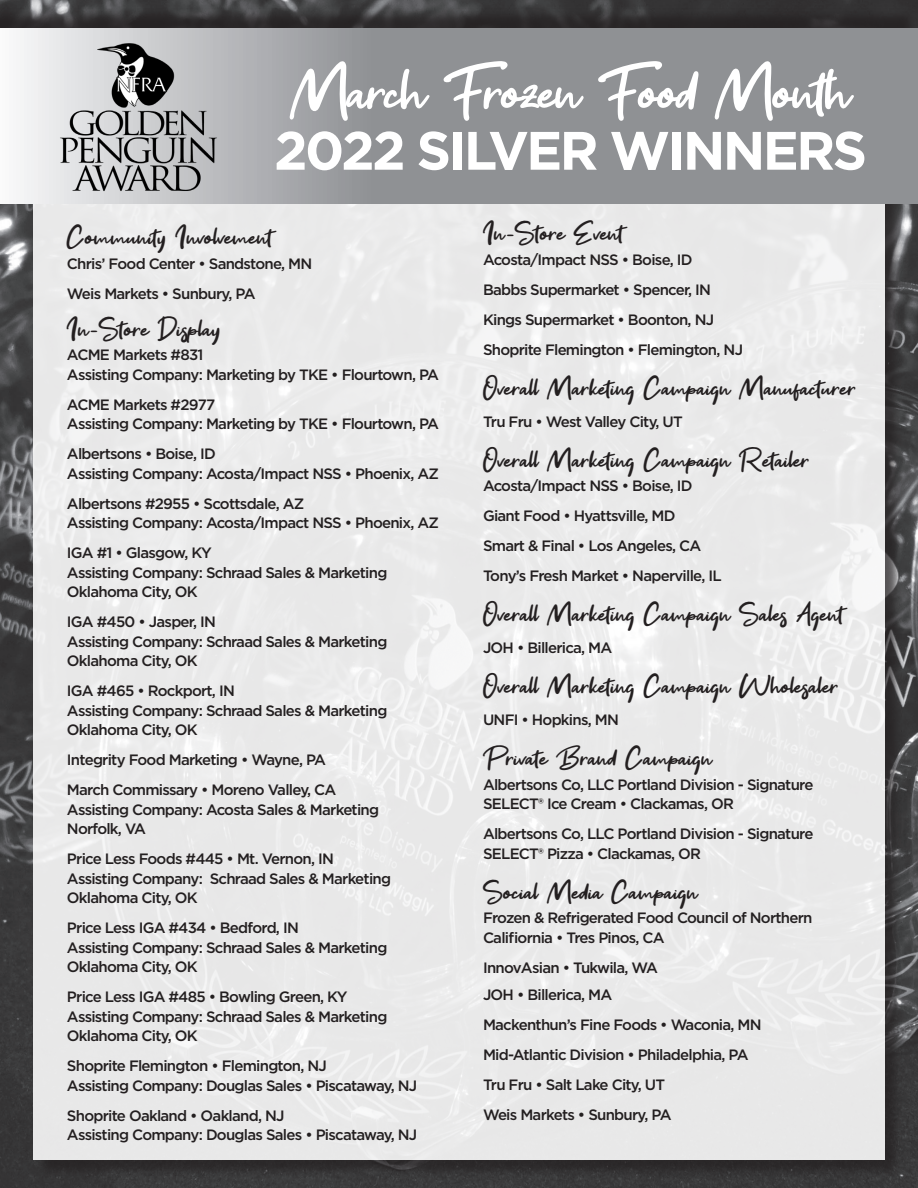
<style>
.page{position:relative;width:918px;height:1188px;background:#fff}
.page>*{position:absolute;margin:0;border:0;box-sizing:border-box;transform-origin:0 0}
.t1{font:78.9px "Get Show";letter-spacing:-.025em;color:#fff}
.t2{font:700 54px "Gotham";letter-spacing:-.05em;color:#fff}
.t3{font:33px "Get Show";color:#231f20}
.t4{font:500 15px/19.5px "Gotham";letter-spacing:-.05em;color:#231f20}
</style>
<div class="page">
<img style="left:0;top:0;width:918px;height:1188px">
<div style="left:36px;top:162px;width:867px;height:1017px;background:#231f20;opacity:.75"></div>
<div style="left:33px;top:160px;width:852px;height:1000px;background:#e9e9e9"></div>
<div style="left:0;top:8px;width:918px;height:193px;background:#231f20;opacity:.75"></div>
<svg style="left:0;top:28px;width:918px;height:176px;background:#9b9da0"></svg>
<img style="left:54px;top:40px;width:169px;height:153px">
<p class="t1" style="left:290px;top:47px;width:563px">March Frozen Food Month</p>
<p class="t2" style="left:274px;top:115px;width:595px">2022 SILVER WINNERS</p>
<p class="t3" style="left:67px;top:219px;width:207px">Community Involvement</p>
<p class="t4" style="left:67px;top:254px;width:247px">Chris’ Food Center • Sandstone, MN</p>
<p class="t4" style="left:67px;top:284px;width:190px">Weis Markets • Sunbury, PA</p>
<p class="t3" style="left:67px;top:310px;width:155px">In-Store Display</p>
<p class="t4" style="left:67px;top:345px;width:138px">ACME Markets #831</p>
<p class="t4" style="left:67px;top:365px;width:374px">Assisting Company: Marketing by TKE • Flourtown, PA</p>
<p class="t4" style="left:67px;top:395px;width:150px">ACME Markets #2977</p>
<p class="t4" style="left:67px;top:414px;width:374px">Assisting Company: Marketing by TKE • Flourtown, PA</p>
<p class="t4" style="left:67px;top:444px;width:150px">Albertsons • Boise, ID</p>
<p class="t4" style="left:67px;top:464px;width:374px">Assisting Company: Acosta/Impact NSS • Phoenix, AZ</p>
<p class="t4" style="left:67px;top:494px;width:239px">Albertsons #2955 • Scottsdale, AZ</p>
<p class="t4" style="left:67px;top:513px;width:374px">Assisting Company: Acosta/Impact NSS • Phoenix, AZ</p>
<p class="t4" style="left:67px;top:543px;width:146px">IGA #1 • Glasgow, KY</p>
<p class="t4" style="left:67px;top:563px;width:322px">Assisting Company: Schraad Sales &amp; Marketing</p>
<p class="t4" style="left:67px;top:582px;width:132px">Oklahoma City, OK</p>
<p class="t4" style="left:67px;top:612px;width:150px">IGA #450 • Jasper, IN</p>
<p class="t4" style="left:67px;top:632px;width:322px">Assisting Company: Schraad Sales &amp; Marketing</p>
<p class="t4" style="left:67px;top:651px;width:132px">Oklahoma City, OK</p>
<p class="t4" style="left:67px;top:681px;width:169px">IGA #465 • Rockport, IN</p>
<p class="t4" style="left:67px;top:701px;width:322px">Assisting Company: Schraad Sales &amp; Marketing</p>
<p class="t4" style="left:67px;top:720px;width:132px">Oklahoma City, OK</p>
<p class="t4" style="left:67px;top:750px;width:261px">Integrity Food Marketing • Wayne, PA</p>
<p class="t4" style="left:67px;top:780px;width:271px">March Commissary • Moreno Valley, CA</p>
<p class="t4" style="left:67px;top:800px;width:314px">Assisting Company: Acosta Sales &amp; Marketing</p>
<p class="t4" style="left:67px;top:819px;width:80px">Norfolk, VA</p>
<p class="t4" style="left:67px;top:849px;width:269px">Price Less Foods #445 • Mt. Vernon, IN</p>
<p class="t4" style="left:67px;top:869px;width:326px">Assisting Company: Schraad Sales &amp; Marketing</p>
<p class="t4" style="left:67px;top:888px;width:132px">Oklahoma City, OK</p>
<p class="t4" style="left:67px;top:918px;width:233px">Price Less IGA #434 • Bedford, IN</p>
<p class="t4" style="left:67px;top:938px;width:322px">Assisting Company: Schraad Sales &amp; Marketing</p>
<p class="t4" style="left:67px;top:957px;width:132px">Oklahoma City, OK</p>
<p class="t4" style="left:67px;top:987px;width:282px">Price Less IGA #485 • Bowling Green, KY</p>
<p class="t4" style="left:67px;top:1007px;width:322px">Assisting Company: Schraad Sales &amp; Marketing</p>
<p class="t4" style="left:67px;top:1026px;width:132px">Oklahoma City, OK</p>
<p class="t4" style="left:67px;top:1056px;width:262px">Shoprite Flemington • Flemington, NJ</p>
<p class="t4" style="left:67px;top:1076px;width:352px">Assisting Company: Douglas Sales • Piscataway, NJ</p>
<p class="t4" style="left:67px;top:1106px;width:219px">Shoprite Oakland • Oakland, NJ</p>
<p class="t4" style="left:67px;top:1125px;width:352px">Assisting Company: Douglas Sales • Piscataway, NJ</p>
<p class="t3" style="left:483px;top:214px;width:142px">In-Store Event</p>
<p class="t4" style="left:483px;top:249px;width:211px">Acosta/Impact NSS • Boise, ID</p>
<p class="t4" style="left:483px;top:279px;width:230px">Babbs Supermarket • Spencer, IN</p>
<p class="t4" style="left:483px;top:309px;width:233px">Kings Supermarket • Boonton, NJ</p>
<p class="t4" style="left:483px;top:339px;width:262px">Shoprite Flemington • Flemington, NJ</p>
<p class="t3" style="left:483px;top:369px;width:375px">Overall Marketing Campaign Manufacturer</p>
<p class="t4" style="left:483px;top:411px;width:201px">Tru Fru • West Valley City, UT</p>
<p class="t3" style="left:483px;top:441px;width:328px">Overall Marketing Campaign Retailer</p>
<p class="t4" style="left:483px;top:476px;width:211px">Acosta/Impact NSS • Boise, ID</p>
<p class="t4" style="left:483px;top:506px;width:194px">Giant Food • Hyattsville, MD</p>
<p class="t4" style="left:483px;top:536px;width:220px">Smart &amp; Final • Los Angeles, CA</p>
<p class="t4" style="left:483px;top:566px;width:240px">Tony’s Fresh Market • Naperville, IL</p>
<p class="t3" style="left:483px;top:595px;width:362px">Overall Marketing Campaign Sales Agent</p>
<p class="t4" style="left:483px;top:638px;width:131px">JOH • Billerica, MA</p>
<p class="t3" style="left:483px;top:667px;width:357px">Overall Marketing Campaign Wholesaler</p>
<p class="t4" style="left:483px;top:710px;width:137px">UNFI • Hopkins, MN</p>
<p class="t3" style="left:483px;top:739px;width:231px">Private Brand Campaign</p>
<p class="t4" style="left:483px;top:774px;width:332px">Albertsons Co, LLC Portland Division - Signature<br>SELECT® Ice Cream • Clackamas, OR</p>
<p class="t4" style="left:483px;top:824px;width:332px">Albertsons Co, LLC Portland Division - Signature<br>SELECT® Pizza • Clackamas, OR</p>
<p class="t3" style="left:483px;top:873px;width:216px">Social Media Campaign</p>
<p class="t4" style="left:483px;top:908px;width:331px">Frozen &amp; Refrigerated Food Council of Northern<br>Califiornia • Tres Pinos, CA</p>
<p class="t4" style="left:483px;top:957px;width:177px">InnovAsian • Tukwila, WA</p>
<p class="t4" style="left:483px;top:984px;width:131px">JOH • Billerica, MA</p>
<p class="t4" style="left:483px;top:1014px;width:280px">Mackenthun’s Fine Foods • Waconia, MN</p>
<p class="t4" style="left:483px;top:1044px;width:267px">Mid-Atlantic Division • Philadelphia, PA</p>
<p class="t4" style="left:483px;top:1074px;width:184px">Tru Fru • Salt Lake City, UT</p>
<p class="t4" style="left:483px;top:1104px;width:190px">Weis Markets • Sunbury, PA</p>
</div>
